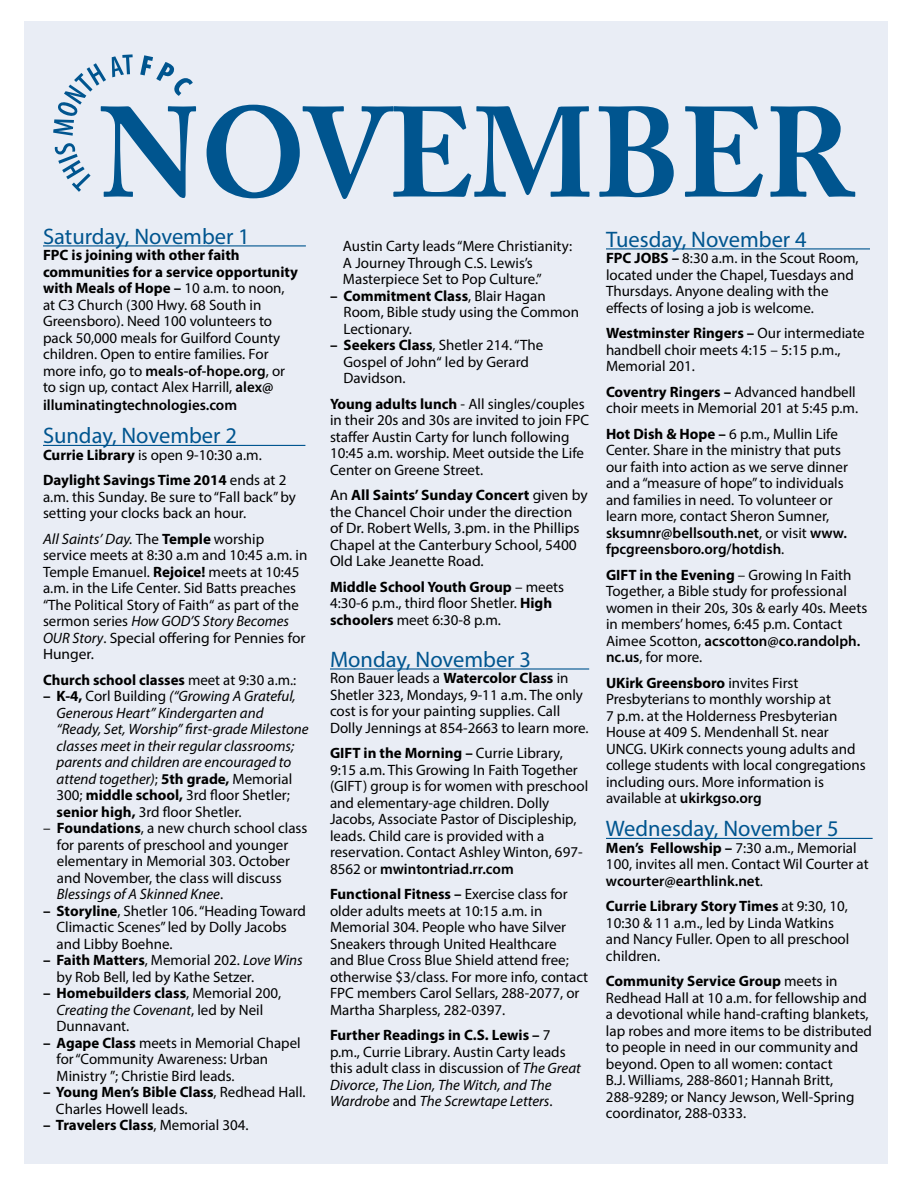
<style>
.page{position:relative;width:918px;height:1188px;background:#fff}
.page>*{position:absolute;margin:0;border:0;box-sizing:border-box;transform-origin:0 0}
.t1{font:700 126.9px "Adobe Caslon Pro";letter-spacing:.01em;color:#00558f;scale:.96 1}
.t2{font:22.5px "Myriad Pro";color:#00558f}
.t3{font:15px/16.5px "Myriad Pro";color:#000}
.t4{font:italic 15px/16.5px "Myriad Pro";color:#000}
.t5{font:700 15px/25.5px "Myriad Pro";color:#000}
.t6{font:600 15px "Myriad Pro";color:#000}
.s1{font-weight:700}
.s2{font-weight:600}
.s3{font-weight:400}
.s4{font-style:italic}
.s5{font-weight:700;font-style:normal}
.s6{font-style:normal}
</style>
<div class="page">
<div style="left:24px;top:22px;width:864px;height:1142px;background:#e9edf5"></div>
<hr style="left:43px;top:245px;width:263px;height:1px;background:#00558f">
<hr style="left:43px;top:445px;width:262px;height:1px;background:#00558f">
<hr style="left:330px;top:668px;width:259px;height:2px;background:#00558f">
<hr style="left:606px;top:248px;width:264px;height:1px;background:#00558f">
<hr style="left:606px;top:838px;width:267px;height:1px;background:#00558f">
<svg style="left:53px;top:54px;width:140px;height:138px"></svg>
<h1 class="t1" style="left:100px;top:78px;width:787px">NOVEMBER</h1>
<h2 class="t2" style="left:43px;top:222px;width:208px">Saturday, November 1</h2>
<p class="t3" style="left:43px;top:247px;width:256px"><span class="s1">FPC is joining with other faith communities for a service opportunity with Meals of Hope –</span> 10 a.m. to noon, at C3 Church (300 Hwy. 68 South in Greensboro). Need 100 volunteers to pack 50,000 meals for Guilford County children. Open to entire families. For more info, go to <span class="s2">meals-of-hope.org</span>, or to sign up, contact Alex Harrill, <span class="s2">alex@</span></p>
<p class="t6" style="left:43px;top:396px;width:196px">illuminatingtechnologies.com</p>
<h2 class="t2" style="left:43px;top:422px;width:195px">Sunday, November 2</h2>
<p class="t5" style="left:43px;top:441px;width:245px">Currie Library <span class="s3">is open 9-10:30 a.m.<br></span>Daylight Savings Time 2014 <span class="s3">ends at 2</span></p>
<p class="t3" style="left:43px;top:488px;width:254px">a.m. this Sunday. Be sure to “Fall back” by setting your clocks back an hour.</p>
<p class="t3" style="left:43px;top:530px;width:266px"><span class="s4">All Saints’ Day.</span> The <span class="s1">Temple</span> worship service meets at 8:30 a.m and 10:45 a.m. in Temple Emanuel. <span class="s1">Rejoice!</span> meets at 10:45 a.m. in the Life Center. Sid Batts preaches “The Political Story of Faith“ as part of the sermon series <span class="s4">How GOD’S Story Becomes OUR Story</span>. Special offering for Pennies for Hunger.</p>
<p class="t5" style="left:43px;top:666px;width:255px">Church school classes <span class="s3">meet at 9:30 a.m.:</span></p>
<p class="t4" style="left:57px;top:688px;width:254px;text-indent:-14px"><span class="s5">– K-4,</span> <span class="s6">Corl Building</span> (“Growing A Grateful, Generous Heart” Kindergarten and “Ready, Set, Worship” first-grade Milestone classes meet in their regular classrooms; parents and children are encouraged to attend together)<span class="s6">;</span> <span class="s5">5th grade,</span> <span class="s6">Memorial 300;</span> <span class="s5">middle school,</span> <span class="s6">3rd floor Shetler; </span><span class="s5">senior high,</span> <span class="s6">3rd floor Shetler.</span></p>
<p class="t3" style="left:57px;top:820px;width:252px;text-indent:-14px">– <span class="s1">Foundations</span>, a new church school class for parents of preschool and younger elementary in Memorial 303. October and November, the class will discuss <span class="s4">Blessings of A Skinned Knee</span>.</p>
<p class="t3" style="left:57px;top:902px;width:251px;text-indent:-14px"><span class="s1">– Storyline</span>, Shetler 106. “Heading Toward<br>Climactic Scenes” led by Dolly Jacobs and Libby Boehne.</p>
<p class="t3" style="left:57px;top:952px;width:248px;text-indent:-14px"><span class="s1">– Faith Matters</span>, Memorial 202. <span class="s4">Love Wins </span>by Rob Bell, led by Kathe Setzer.</p>
<p class="t3" style="left:57px;top:985px;width:226px;text-indent:-14px"><span class="s1">– Homebuilders class</span>, Memorial 200,<br><span class="s4">Creating the Covenant</span>, led by Neil<br>Dunnavant.</p>
<p class="t3" style="left:57px;top:1034px;width:246px;text-indent:-14px"><span class="s1">– Agape Class</span> meets in Memorial Chapel for “Community Awareness: Urban<br>Ministry ”; Christie Bird leads.</p>
<p class="t3" style="left:56px;top:1084px;width:251px;text-indent:-13px"><span class="s1">– Young Men’s Bible Class</span>, Redhead Hall.<br>Charles Howell leads.</p>
<p class="t5" style="left:43px;top:1112px;width:207px">– Travelers Class<span class="s3">, Memorial 304.</span></p>
<p class="t3" style="left:343px;top:238px;width:231px">Austin Carty leads “Mere Christianity:<br>A Journey Through C.S. Lewis’s<br>Masterpiece Set to Pop Culture.”</p>
<p class="t3" style="left:344px;top:287px;width:237px;text-indent:-14px"><span class="s1">– Commitment Class</span>, Blair Hagan<br>Room, Bible study using the Common<br>Lectionary.</p>
<p class="t3" style="left:344px;top:337px;width:201px;text-indent:-14px"><span class="s1">– Seekers Class</span>, Shetler 214. “The<br>Gospel of John“ led by Gerard<br>Davidson.</p>
<p class="t3" style="left:330px;top:395px;width:261px"><span class="s1">Young adults lunch</span> - All singles/couples in their 20s and 30s are invited to join FPC staffer Austin Carty for lunch following 10:45 a.m. worship. Meet outside the Life Center on Greene Street.</p>
<p class="t3" style="left:330px;top:487px;width:259px">An <span class="s1">All Saints’ Sunday Concert</span> given by the Chancel Choir under the direction of Dr. Robert Wells, 3.pm. in the Phillips Chapel at the Canterbury School, 5400<br>Old Lake Jeanette Road.</p>
<p class="t3" style="left:330px;top:578px;width:236px"><span class="s1">Middle School Youth Group</span> – meets<br>4:30-6 p.m., third floor Shetler. <span class="s1">High schoolers</span> meet 6:30-8 p.m.</p>
<h2 class="t2" style="left:330px;top:645px;width:202px">Monday, November 3</h2>
<p class="t3" style="left:330px;top:670px;width:260px">Ron Bauer leads a <span class="s1">Watercolor Class</span> in Shetler 323, Mondays, 9-11 a.m. The only cost is for your painting supplies. Call Dolly Jennings at 854-2663 to learn more.</p>
<p class="t3" style="left:330px;top:745px;width:260px"><span class="s1">GIFT in the Morning –</span> Currie Library, 9:15 a.m. This Growing In Faith Together (GIFT) group is for women with preschool and elementary-age children. Dolly Jacobs, Associate Pastor of Discipleship, leads. Child care is provided with a reservation. Contact Ashley Winton, 697- 8562 or <span class="s2">mwintontriad.rr.com</span></p>
<p class="t3" style="left:330px;top:886px;width:260px"><span class="s1">Functional Fitness –</span> Exercise class for older adults meets at 10:15 a.m. in Memorial 304. People who have Silver Sneakers through United Healthcare<br>and Blue Cross Blue Shield attend free; otherwise $3/class. For more info, contact FPC members Carol Sellars, 288-2077, or Martha Sharpless, 282-0397.</p>
<p class="t3" style="left:330px;top:1027px;width:252px"><span class="s1">Further Readings in C.S. Lewis –</span> 7 p.m., Currie Library. Austin Carty leads this adult class in discussion of <span class="s4">The Great Divorce</span>, <span class="s4">The Lion, The Witch, and The Wardrobe</span> and <span class="s4">The Screwtape Letters</span>.</p>
<h2 class="t2" style="left:606px;top:225px;width:202px">Tuesday, November 4</h2>
<p class="t3" style="left:606px;top:250px;width:254px"><span class="s1">FPC JOBS –</span> 8:30 a.m. in the Scout Room, located under the Chapel, Tuesdays and Thursdays. Anyone dealing with the effects of losing a job is welcome.</p>
<p class="t3" style="left:606px;top:325px;width:260px"><span class="s1">Westminster Ringers –</span> Our intermediate handbell choir meets 4:15 – 5:15 p.m.,<br>Memorial 201.</p>
<p class="t3" style="left:606px;top:383px;width:254px"><span class="s1">Coventry Ringers –</span> Advanced handbell choir meets in Memorial 201 at 5:45 p.m.</p>
<p class="t3" style="left:606px;top:425px;width:244px"><span class="s1">Hot Dish &amp; Hope –</span> 6 p.m., Mullin Life Center. Share in the ministry that puts our faith into action as we serve dinner and a “measure of hope” to individuals and families in need. To volunteer or learn more, contact Sheron Sumner, <span class="s2">sksumnr@bellsouth.net</span>, or visit <span class="s2">www. fpcgreensboro.org/hotdish</span>.</p>
<p class="t3" style="left:606px;top:566px;width:263px"><span class="s1">GIFT in the Evening</span> – Growing In Faith Together, a Bible study for professional women in their 20s, 30s &amp; early 40s. Meets in members’ homes, 6:45 p.m. Contact Aimee Scotton, <span class="s2">acscotton@co.randolph. nc.us</span>, for more.</p>
<p class="t3" style="left:606px;top:674px;width:261px"><span class="s1">UKirk Greensboro</span> invites First Presbyterians to monthly worship at<br>7 p.m. at the Holderness Presbyterian House at 409 S. Mendenhall St. near UNCG. UKirk connects young adults and college students with local congregations including ours. More information is available at <span class="s2">ukirkgso.org</span></p>
<h2 class="t2" style="left:606px;top:815px;width:234px">Wednesday, November 5</h2>
<p class="t3" style="left:606px;top:839px;width:264px"><span class="s1">Men’s Fellowship –</span> 7:30 a.m., Memorial<br>100, invites all men. Contact Wil Courter at <span class="s2">wcourter@earthlink.net</span>.</p>
<p class="t3" style="left:606px;top:898px;width:245px"><span class="s1">Currie Library Story Times</span> at 9:30, 10,<br>10:30 &amp; 11 a.m., led by Linda Watkins and Nancy Fuller. Open to all preschool children.</p>
<p class="t3" style="left:606px;top:973px;width:268px"><span class="s1">Community Service Group</span> meets in Redhead Hall at 10 a.m. for fellowship and a devotional while hand-crafting blankets, lap robes and more items to be distributed to people in need in our community and beyond. Open to all women: contact<br>B.J. Williams, 288-8601; Hannah Britt, 288-9289; or Nancy Jewson, Well-Spring coordinator, 288-0333.</p>
</div>
